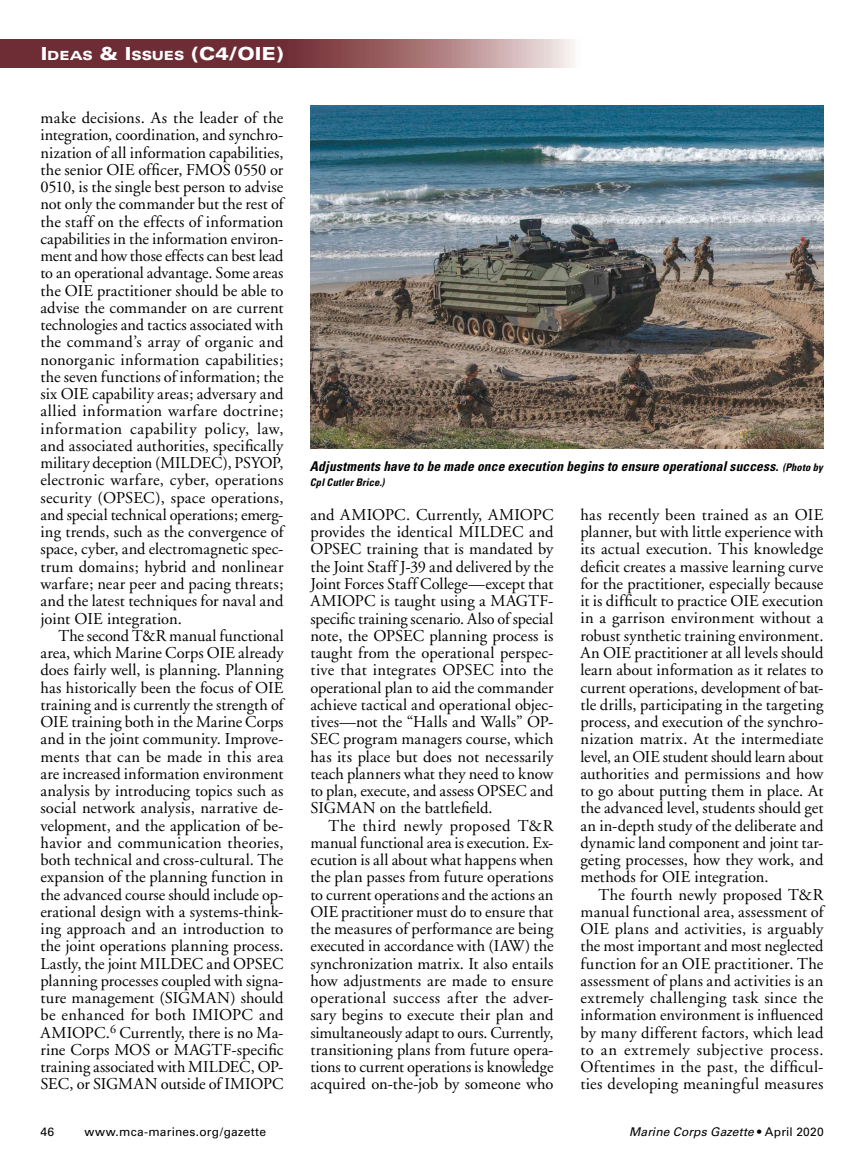
<style>
.page{position:relative;width:864px;height:1175px;background:#fff}
.page>*{position:absolute;margin:0;border:0;box-sizing:border-box;transform-origin:0 0}
.t1{font:900 expanded 18px "Univers";color:#fff}
.t2{font:16.5px/17.2px "Adobe Garamond";color:#000;text-align:justify}
.t3{font:italic 700 condensed 13.5px "Univers";letter-spacing:.01em;color:#000}
.t4{font:12px "Univers";letter-spacing:.02em;color:#000}
.t5{font:italic 12px "Univers";letter-spacing:.015em;color:#000}
.t6{font:italic 700 condensed 10.5px "Univers";letter-spacing:.015em;color:#000}
.s1{font-size:12.6px}
.s2{font-size:10.5px}
.s3{font-style:normal}
</style>
<div class="page">
<img style="left:310px;top:106px;width:514px;height:342px">
<img style="left:0;top:40px;width:575px;height:28px">
<p class="t1" style="left:41px;top:47px;width:245px">I<span class="s1">DEAS</span> &amp; I<span class="s1">SSUES</span> (C4/OIE)</p>
<p class="t2" style="left:40px;top:111px;width:245px">make decisions. As the leader of the integration, coordination, and synchro&shy;nization of all information capabilities, the senior OIE officer, FMOS 0550 or 0510, is the single best person to advise not only the commander but the rest of the staff on the effects of information capabilities in the information environ&shy;ment and how those effects can best lead to an operational advantage. Some areas the OIE practitioner should be able to advise the commander on are current technologies and tactics associated with the command’s array of organic and nonorganic information capabilities; the seven functions of information; the six OIE capability areas; adversary and allied information warfare doctrine; information capability policy, law, and associated authorities, specifically military deception (MILDEC), PSYOP, electronic warfare, cyber, operations security (OPSEC), space operations, and special technical operations; emerg&shy;ing trends, such as the convergence of space, cyber, and electromagnetic spec&shy;trum domains; hybrid and nonlinear warfare; near peer and pacing threats; and the latest techniques for naval and joint OIE integration.</p>
<p class="t2" style="left:40px;top:628px;width:245px;text-indent:18px">The second T&amp;R manual functional area, which Marine Corps OIE already does fairly well, is planning. Planning has historically been the focus of OIE training and is currently the strength of OIE training both in the Marine Corps and in the joint community. Improve&shy;ments that can be made in this area are increased information environment analysis by introducing topics such as social network analysis, narrative de&shy;velopment, and the application of be&shy;havior and communication theories, both technical and cross-cultural. The expansion of the planning function in the advanced course should include op&shy;erational design with a systems-think&shy;ing approach and an introduction to the joint operations planning process.<br>Lastly, the joint MILDEC and OPSEC planning processes coupled with signa&shy;ture management (SIGMAN) should be enhanced for both IMIOPC and AMIOPC.<sup>6</sup> Currently, there is no Ma&shy;rine Corps MOS or MAGTF-specific training associated with MILDEC, OP-SEC, or SIGMAN outside of IMIOPC</p>
<p class="t3" style="left:310px;top:461px;width:514px">Adjustments have to be made once execution begins to ensure operational success. <span class="s2">(Photo by</span></p>
<p class="t6" style="left:310px;top:478px;width:76px">Cpl Cutler Brice.)</p>
<p class="t2" style="left:310px;top:507px;width:245px">and AMIOPC. Currently, AMIOPC provides the identical MILDEC and OPSEC training that is mandated by the Joint Staff J-39 and delivered by the Joint Forces Staff College—except that AMIOPC is taught using a MAGTF&shy;specific training scenario. Also of special note, the OPSEC planning process is taught from the operational perspec&shy;tive that integrates OPSEC into the operational plan to aid the commander achieve tactical and operational objec&shy;tives—not the “Halls and Walls” OP-SEC program managers course, which has its place but does not necessarily teach planners what they need to know to plan, execute, and assess OPSEC and SIGMAN on the battlefield.</p>
<p class="t2" style="left:310px;top:818px;width:245px;text-indent:18px">The third newly proposed T&amp;R manual functional area is execution. Ex&shy;ecution is all about what happens when the plan passes from future operations to current operations and the actions an OIE practitioner must do to ensure that the measures of performance are being executed in accordance with (IAW) the synchronization matrix. It also entails how adjustments are made to ensure operational success after the adver&shy;sary begins to execute their plan and simultaneously adapt to ours. Currently, transitioning plans from future opera&shy;tions to current operations is knowledge acquired on-the-job by someone who</p>
<p class="t2" style="left:580px;top:507px;width:245px">has recently been trained as an OIE planner, but with little experience with its actual execution. This knowledge deficit creates a massive learning curve for the practitioner, especially because it is difficult to practice OIE execution in a garrison environment without a robust synthetic training environment.<br>An OIE practitioner at all levels should learn about information as it relates to current operations, development of bat&shy;tle drills, participating in the targeting process, and execution of the synchro&shy;nization matrix. At the intermediate level, an OIE student should learn about authorities and permissions and how to go about putting them in place. At the advanced level, students should get an in-depth study of the deliberate and dynamic land component and joint tar&shy;geting processes, how they work, and methods for OIE integration.</p>
<p class="t2" style="left:580px;top:887px;width:245px;text-indent:18px">The fourth newly proposed T&amp;R manual functional area, assessment of OIE plans and activities, is arguably the most important and most neglected function for an OIE practitioner. The assessment of plans and activities is an extremely challenging task since the information environment is influenced by many different factors, which lead to an extremely subjective process.<br>Oftentimes in the past, the difficul&shy;ties developing meaningful measures</p>
<p class="t4" style="left:40px;top:1124px;width:15px">46</p>
<p class="t4" style="left:84px;top:1124px;width:183px">www.mca-marines.org/gazette</p>
<p class="t5" style="left:629px;top:1125px;width:196px">Marine Corps Gazette <span class="s3">• April 2020</span></p>
</div>
